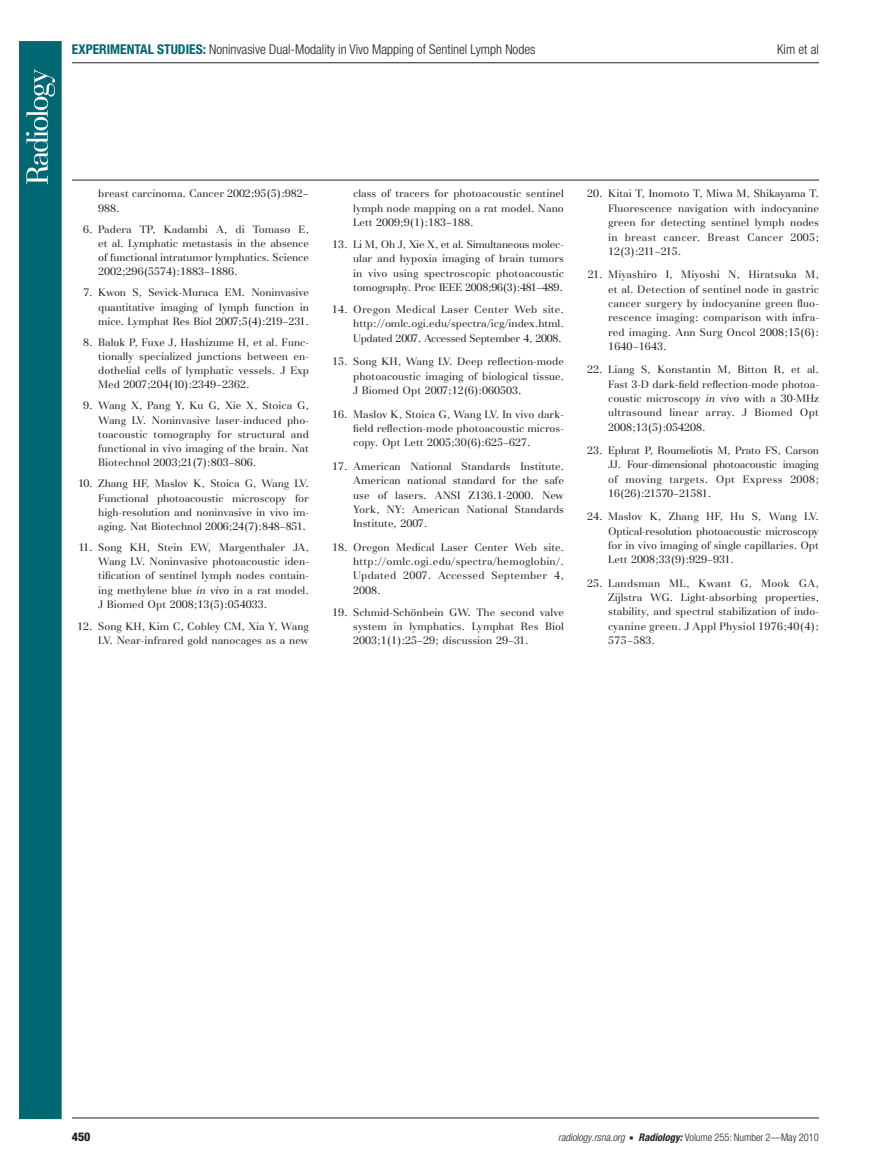
<style>
.page{position:relative;width:891px;height:1175px;background:#fff}
.page>*{position:absolute;margin:0;border:0;box-sizing:border-box;transform-origin:0 0}
.t1{font:300 condensed 13.5px "Helvetica Neue";color:#231f20}
.t2{font:800 condensed 12px "Helvetica Neue";color:#231f20}
.t3{font:10.8px/14.2px "AT Basilia";color:#231f20;text-align:justify}
.t4{font:300 condensed 10.5px "Helvetica Neue";color:#231f20}
.s1{font-weight:700;color:#00636e}
.s2{font-style:italic}
.s3{font-family:"Universal Newswith Comm Pi";font-weight:400;font-stretch:normal;font-size:6px}
.s4{font-weight:700;font-style:italic}
</style>
<div class="page">
<div style="left:19px;top:41px;width:43px;height:1078px;background:#006873;border:2px solid #006873"></div>
<svg style="left:26px;top:69px;width:29px;height:115px"></svg>
<hr style="left:72px;top:180px;width:747px;height:1px;background:#231f20">
<hr style="left:72px;top:1117px;width:747px;height:1px;background:#231f20">
<hr style="left:72px;top:62px;width:747px;height:1px;background:#231f20">
<p class="t1" style="left:72px;top:44px;width:465px"><span class="s1">EXPERIMENTAL STUDIES:</span> Noninvasive Dual-Modality in Vivo Mapping of Sentinel Lymph Nodes</p>
<p class="t1" style="left:777px;top:44px;width:43px">Kim et al</p>
<p class="t3" style="left:98px;top:188px;width:212px">breast carcinoma . Cancer 2002 ; 95 ( 5 ): 982 –<br>988 .</p>
<p class="t3" style="left:98px;top:223px;width:212px;text-indent:-15px">6 . Padera TP , Kadambi A , di Tomaso E , et al . Lymphatic metastasis in the absence of functional intratumor lymphatics . Science 2002 ; 296 ( 5574 ): 1883 – 1886 .</p>
<p class="t3" style="left:98px;top:286px;width:212px;text-indent:-15px">7 . Kwon S , Sevick-Muraca EM . Noninvasive quantitative imaging of lymph function in mice . Lymphat Res Biol 2007 ; 5 ( 4 ): 219 – 231 .</p>
<p class="t3" style="left:98px;top:336px;width:212px;text-indent:-15px">8 . Baluk P , Fuxe J , Hashizume H , et al . Func&shy;tionally specialized junctions between en&shy;dothelial cells of lymphatic vessels . J Exp Med 2007 ; 204 ( 10 ): 2349 – 2362 .</p>
<p class="t3" style="left:98px;top:399px;width:212px;text-indent:-15px">9 . Wang X , Pang Y , Ku G , Xie X , Stoica G , Wang LV . Noninvasive laser-induced pho&shy;toacoustic tomography for structural and functional in vivo imaging of the brain . Nat Biotechnol 2003 ; 21 ( 7 ): 803 – 806 .</p>
<p class="t3" style="left:98px;top:477px;width:212px;text-indent:-20px">10 . Zhang HF , Maslov K , Stoica G , Wang LV .<br>Functional photoacoustic microscopy for high-resolution and noninvasive in vivo im&shy;aging . Nat Biotechnol 2006 ; 24 ( 7 ): 848 – 851 .</p>
<p class="t3" style="left:98px;top:541px;width:212px;text-indent:-20px">11 . Song KH , Stein EW , Margenthaler JA , Wang LV . Noninvasive photoacoustic iden&shy;tification of sentinel lymph nodes contain&shy;ing methylene blue <span class="s2">in vivo</span> in a rat model .<br>J Biomed Opt 2008 ; 13 ( 5 ): 054033 .</p>
<p class="t3" style="left:77px;top:620px;width:233px;text-align:right">12 . Song KH , Kim C , Cobley CM , Xia Y , Wang<br>LV . Near-infrared gold nanocages as a new</p>
<p class="t3" style="left:353px;top:188px;width:212px">class of tracers for photoacoustic sentinel lymph node mapping on a rat model . Nano Lett 2009 ; 9 ( 1 ): 183 – 188 .</p>
<p class="t3" style="left:353px;top:238px;width:212px;text-indent:-21px">13 . Li M , Oh J , Xie X , et al . Simultaneous molec&shy;ular and hypoxia imaging of brain tumors in vivo using spectroscopic photoacoustic tomography . Proc IEEE 2008 ; 96 ( 3 ): 481 – 489 .</p>
<p class="t3" style="left:353px;top:303px;width:212px;text-indent:-21px">14 . Oregon Medical Laser Center Web site . http://omlc.ogi.edu/spectra/icg/index.html .<br>Updated 2007 . Accessed September 4, 2008.</p>
<p class="t3" style="left:353px;top:356px;width:212px;text-indent:-21px">15 . Song KH , Wang LV . Deep reflection-mode photoacoustic imaging of biological tissue .<br>J Biomed Opt 2007 ; 12 ( 6 ): 060503 .</p>
<p class="t3" style="left:353px;top:408px;width:212px;text-indent:-21px">16 . Maslov K , Stoica G , Wang LV . In vivo dark&shy;field reflection-mode photoacoustic micros&shy;copy . Opt Lett 2005 ; 30 ( 6 ): 625 – 627 .</p>
<p class="t3" style="left:353px;top:460px;width:212px;text-indent:-21px">17 . American National Standards Institute .<br>American national standard for the safe use of lasers. ANSI Z136.1-2000 . New York, NY: American National Standards Institute , 2007 .</p>
<p class="t3" style="left:353px;top:541px;width:212px;text-indent:-21px">18 . Oregon Medical Laser Center Web site . http://omlc.ogi.edu/spectra/hemoglobin/ .<br>Updated 2007 . Accessed September 4, 2008.</p>
<p class="t3" style="left:353px;top:606px;width:212px;text-indent:-21px">19 . Schmid-Schönbein GW . The second valve system in lymphatics . Lymphat Res Biol 2003 ; 1 ( 1 ): 25 – 29; discussion 29–31 .</p>
<p class="t3" style="left:608px;top:188px;width:212px;text-indent:-21px">20 . Kitai T , Inomoto T , Miwa M , Shikayama T .<br>Fluorescence navigation with indocyanine green for detecting sentinel lymph nodes in breast cancer . Breast Cancer 2005 ; 12 ( 3 ): 211 – 215 .</p>
<p class="t3" style="left:608px;top:268px;width:212px;text-indent:-20px">21 . Miyashiro I , Miyoshi N , Hiratsuka M , et al . Detection of sentinel node in gastric cancer surgery by indocyanine green fluo&shy;rescence imaging: comparison with infra&shy;red imaging . Ann Surg Oncol 2008 ; 15 ( 6 ):<br>1640 – 1643 .</p>
<p class="t3" style="left:608px;top:363px;width:212px;text-indent:-21px">22 . Liang S , Konstantin M , Bitton R , et al .<br>Fast 3-D dark-field reflection-mode photoa&shy;coustic microscopy <span class="s2">in vivo</span> with a 30-MHz ultrasound linear array . J Biomed Opt 2008 ; 13 ( 5 ): 054208 .</p>
<p class="t3" style="left:608px;top:444px;width:212px;text-indent:-21px">23 . Ephrat P , Roumeliotis M , Prato FS , Carson JJ . Four-dimensional photoacoustic imaging of moving targets . Opt Express 2008 ; 16 ( 26 ): 21570 – 21581 .</p>
<p class="t3" style="left:608px;top:510px;width:212px;text-indent:-21px">24 . Maslov K , Zhang HF , Hu S , Wang LV .<br>Optical-resolution photoacoustic microscopy for in vivo imaging of single capillaries . Opt Lett 2008 ; 33 ( 9 ): 929 – 931 .</p>
<p class="t3" style="left:608px;top:577px;width:212px;text-indent:-21px">25 . Landsman ML , Kwant G , Mook GA , Zijlstra WG . Light-absorbing properties, stability, and spectral stabilization of indo&shy;cyanine green . J Appl Physiol 1976 ; 40 ( 4 ):<br>575 – 583 .</p>
<p class="t2" style="left:72px;top:1132px;width:20px">450</p>
<p class="t4" style="left:558px;top:1133px;width:262px"><span class="s2">radiology.rsna.org</span> <span class="s3">n</span> <span class="s4">Radiology:</span> Volume 255: Number 2—May 2010</p>
</div>
